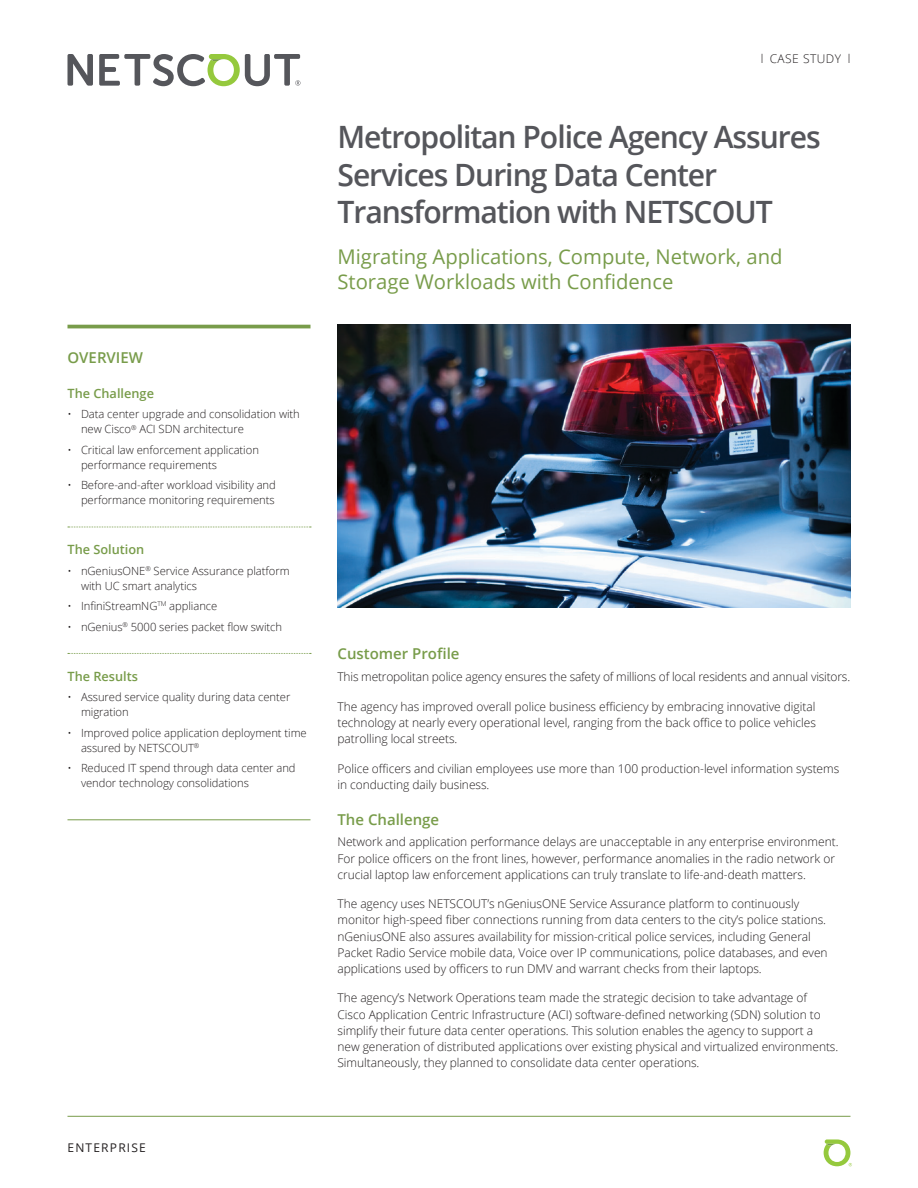
<style>
.page{position:relative;width:918px;height:1188px;background:#fff}
.page>*{position:absolute;margin:0;border:0;box-sizing:border-box;transform-origin:0 0}
.Document_Title{font:600 30.75px/37.5px "Open Sans";letter-spacing:-.035em;color:#55565b}
.Subtitle{font:20.25px/24.8px "Open Sans";color:#789c4a}
.Level_1_-_Heading{font:600 15px "Open Sans";color:#789c4a}
.Level_1_-_Section_He{font:600 15px "Open Sans";color:#789c4a}
.Level_2_-_Heading{font:600 12.75px "Open Sans";color:#789c4a}
.Body{font:300 12px/16.2px "Open Sans";letter-spacing:-.005em;color:#231f20}
.Body-2{font:300 12px "Open Sans";letter-spacing:.04em;color:#231f20}
.t1{font:12px "Open Sans";letter-spacing:.1em;color:#231f20}
.t2{font:300 11.25px/15px "Open Sans";letter-spacing:-.005em;color:#231f20}
</style>
<div class="page">
<hr style="left:68px;top:1116px;width:782px;height:1px;background:#789c4a">
<svg style="left:824px;top:1139px;width:28px;height:27px"></svg>
<svg style="left:68px;top:54px;width:25px;height:32px"></svg>
<svg style="left:99px;top:54px;width:201px;height:32px"></svg>
<img style="left:338px;top:324px;width:512px;height:284px">
<hr style="left:68px;top:325px;width:242px;height:3px;background:#789c4a">
<svg style="left:68px;top:527px;width:243px;height:1px"></svg>
<svg style="left:68px;top:653px;width:243px;height:1px"></svg>
<hr style="left:68px;top:819px;width:242px;height:1px;background:#789c4a">
<p class="Level_1_-_Section_He" style="left:68px;top:347px;width:77px">OVERVIEW</p>
<p class="Level_2_-_Heading" style="left:68px;top:385px;width:88px">The Challenge</p>
<p class="t2" style="left:81px;top:406px;width:220px;text-indent:-14px">• Data center upgrade and consolidation with new Cisco<sup>®</sup> ACI SDN architecture</p>
<p class="t2" style="left:81px;top:442px;width:179px;text-indent:-14px">• Critical law enforcement application performance requirements</p>
<p class="t2" style="left:68px;top:477px;width:210px;text-align:right">• Before-and-after workload visibility and performance monitoring requirements</p>
<p class="Level_2_-_Heading" style="left:68px;top:541px;width:78px">The Solution</p>
<p class="t2" style="left:81px;top:563px;width:210px;text-indent:-14px">• nGeniusONE<sup>®</sup> Service Assurance platform with UC smart analytics</p>
<p class="t2" style="left:68px;top:598px;width:151px">• InfiniStreamNG<sup>TM</sup> appliance</p>
<p class="t2" style="left:68px;top:619px;width:216px">• nGenius<sup>®</sup> 5000 series packet flow switch</p>
<p class="Level_2_-_Heading" style="left:68px;top:667px;width:72px">The Results</p>
<p class="t2" style="left:81px;top:689px;width:211px;text-indent:-14px">• Assured service quality during data center migration</p>
<p class="t2" style="left:81px;top:725px;width:227px;text-indent:-14px">• Improved police application deployment time assured by NETSCOUT<sup>®</sup></p>
<p class="t2" style="left:81px;top:760px;width:216px;text-indent:-14px">• Reduced IT spend through data center and vendor technology consolidations</p>
<p class="t1" style="left:68px;top:1139px;width:80px">ENTERPRISE</p>
<p class="Body-2" style="left:761px;top:51px;width:91px">l CASE STUDY l</p>
<p class="Document_Title" style="left:338px;top:118px;width:485px">Metropolitan Police Agency Assures<br>Services During Data Center<br>Transformation with NETSCOUT</p>
<p class="Subtitle" style="left:338px;top:244px;width:447px">Migrating Applications, Compute, Network, and<br>Storage Workloads with Confidence</p>
<p class="Level_1_-_Heading" style="left:338px;top:644px;width:124px">Customer Profile</p>
<p class="Body" style="left:338px;top:668px;width:514px">This metropolitan police agency ensures the safety of millions of local residents and annual visitors.</p>
<p class="Body" style="left:338px;top:698px;width:480px;text-align:justify">The agency has improved overall police business efficiency by embracing innovative digital technology at nearly every operational level, ranging from the back office to police vehicles patrolling local streets.</p>
<p class="Body" style="left:338px;top:760px;width:503px">Police officers and civilian employees use more than 100 production-level information systems in conducting daily business.</p>
<p class="Level_1_-_Heading" style="left:338px;top:809px;width:103px">The Challenge</p>
<p class="Body" style="left:338px;top:834px;width:503px">Network and application performance delays are unacceptable in any enterprise environment.<br>For police officers on the front lines, however, performance anomalies in the radio network or crucial laptop law enforcement applications can truly translate to life-and-death matters.</p>
<p class="Body" style="left:338px;top:895px;width:492px">The agency uses NETSCOUT’s nGeniusONE Service Assurance platform to continuously monitor high-speed fiber connections running from data centers to the city’s police stations. nGeniusONE also assures availability for mission-critical police services, including General Packet Radio Service mobile data, Voice over IP communications, police databases, and even applications used by officers to run DMV and warrant checks from their laptops.</p>
<p class="Body" style="left:338px;top:990px;width:502px">The agency’s Network Operations team made the strategic decision to take advantage of<br>Cisco Application Centric Infrastructure (ACI) software-defined networking (SDN) solution to simplify their future data center operations. This solution enables the agency to support a new generation of distributed applications over existing physical and virtualized environments.<br>Simultaneously, they planned to consolidate data center operations.</p>
</div>
